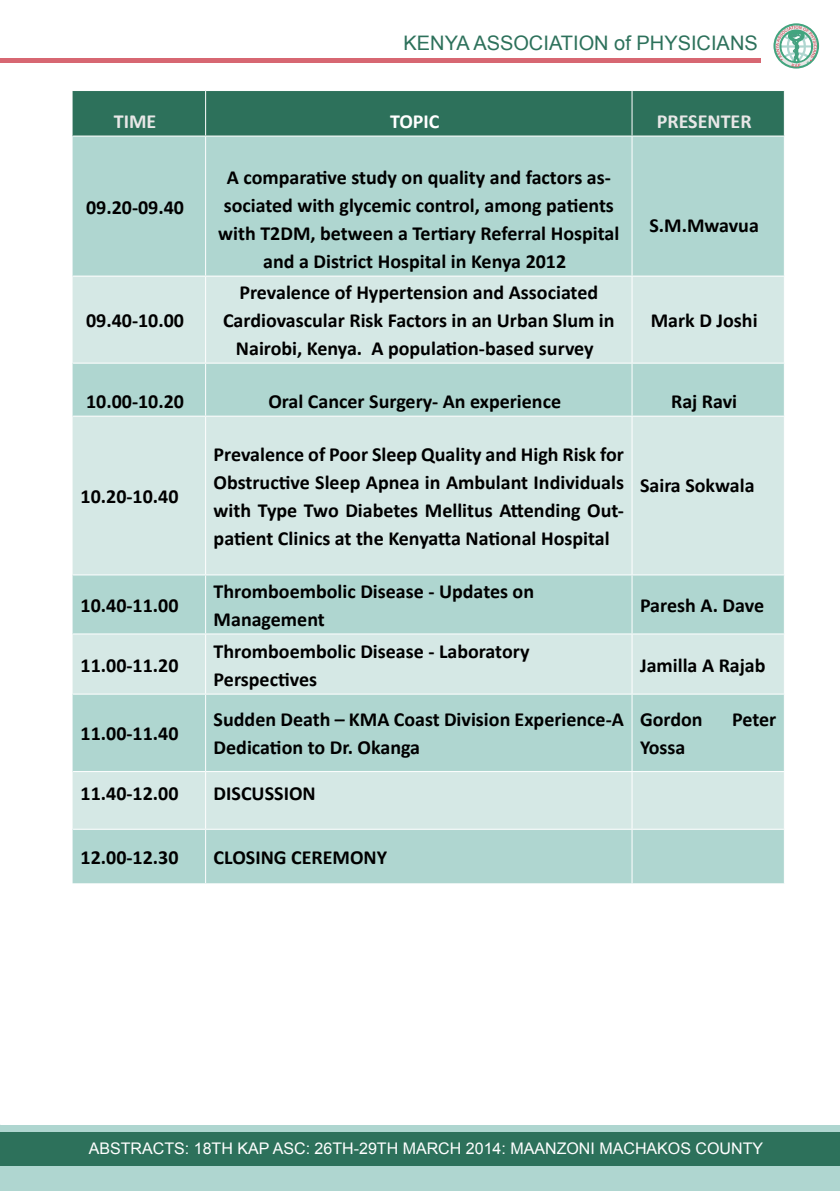
<style>
.page{position:relative;width:840px;height:1191px;background:#fff}
.page>*{position:absolute;margin:0;border:0;box-sizing:border-box;transform-origin:0 0}
.t1{font:700 20px/28px "Calibri";color:#000}
.t2{font:20px "Arial";color:#2d715b}
.t3{font:700 20px "Calibri";color:#e8e7e7}
.t4{font:700 20px "Calibri";color:#fff}
.t5{font:16px "Arial";color:#fff}
</style>
<div class="page">
<div style="left:0;top:1161px;width:839px;height:30px;background:#afd6d0"></div>
<div style="left:0;top:1125px;width:839px;height:7px;background:#afd6d0"></div>
<hr style="left:0;top:59px;width:760px;height:4px;background:#d76772">
<div style="left:0;top:1132px;width:839px;height:34px;background:#2d715b"></div>
<div style="left:773px;top:23px;width:45px;height:46px;border:2px solid #42a57f;border-radius:50%"></div>
<svg style="left:775px;top:23px;width:41px;height:44px"></svg>
<div style="left:72px;top:91px;width:711px;height:45px;background:#2d715b"></div>
<div style="left:72px;top:136px;width:711px;height:140px;background:#afd6d0"></div>
<div style="left:72px;top:276px;width:711px;height:87px;background:#d5e8e5"></div>
<svg style="left:72px;top:363px;width:711px;height:520px;background:#c3dfdb"></svg>
<hr style="left:205px;top:91px;width:1px;height:45px;background:#fff">
<hr style="left:631px;top:91px;width:1px;height:45px;background:#fff">
<hr style="left:73px;top:136px;width:132px;height:1px;background:#fff">
<hr style="left:205px;top:136px;width:426px;height:1px;background:#fff">
<hr style="left:205px;top:137px;width:1px;height:139px;background:#fff">
<hr style="left:631px;top:136px;width:153px;height:1px;background:#fff">
<hr style="left:631px;top:137px;width:1px;height:139px;background:#fff">
<hr style="left:73px;top:276px;width:132px;height:1px;background:#fff">
<hr style="left:205px;top:276px;width:426px;height:1px;background:#fff">
<hr style="left:205px;top:277px;width:1px;height:86px;background:#fff">
<hr style="left:631px;top:276px;width:153px;height:1px;background:#fff">
<hr style="left:631px;top:277px;width:1px;height:86px;background:#fff">
<hr style="left:73px;top:363px;width:132px;height:1px;background:#fff">
<hr style="left:205px;top:363px;width:426px;height:1px;background:#fff">
<hr style="left:205px;top:364px;width:1px;height:52px;background:#fff">
<hr style="left:631px;top:363px;width:153px;height:1px;background:#fff">
<hr style="left:631px;top:364px;width:1px;height:52px;background:#fff">
<hr style="left:73px;top:416px;width:132px;height:1px;background:#fff">
<hr style="left:205px;top:416px;width:426px;height:1px;background:#fff">
<hr style="left:205px;top:417px;width:1px;height:157px;background:#fff">
<hr style="left:631px;top:416px;width:153px;height:1px;background:#fff">
<hr style="left:631px;top:417px;width:1px;height:157px;background:#fff">
<hr style="left:73px;top:574px;width:132px;height:1px;background:#fff">
<hr style="left:205px;top:574px;width:426px;height:1px;background:#fff">
<hr style="left:205px;top:575px;width:1px;height:58px;background:#fff">
<hr style="left:631px;top:574px;width:153px;height:1px;background:#fff">
<hr style="left:631px;top:575px;width:1px;height:58px;background:#fff">
<hr style="left:73px;top:633px;width:132px;height:1px;background:#fff">
<hr style="left:205px;top:633px;width:426px;height:1px;background:#fff">
<hr style="left:205px;top:634px;width:1px;height:59px;background:#fff">
<hr style="left:631px;top:633px;width:153px;height:1px;background:#fff">
<hr style="left:631px;top:634px;width:1px;height:59px;background:#fff">
<hr style="left:73px;top:693px;width:132px;height:1px;background:#fff">
<hr style="left:205px;top:693px;width:426px;height:1px;background:#fff">
<hr style="left:205px;top:694px;width:1px;height:77px;background:#fff">
<hr style="left:631px;top:693px;width:153px;height:1px;background:#fff">
<hr style="left:631px;top:694px;width:1px;height:77px;background:#fff">
<hr style="left:73px;top:771px;width:132px;height:1px;background:#fff">
<hr style="left:205px;top:771px;width:426px;height:1px;background:#fff">
<hr style="left:205px;top:772px;width:1px;height:56px;background:#fff">
<hr style="left:631px;top:771px;width:153px;height:1px;background:#fff">
<hr style="left:631px;top:772px;width:1px;height:56px;background:#fff">
<hr style="left:73px;top:828px;width:132px;height:1px;background:#fff">
<hr style="left:205px;top:828px;width:426px;height:1px;background:#fff">
<hr style="left:205px;top:829px;width:1px;height:54px;background:#fff">
<hr style="left:631px;top:828px;width:153px;height:1px;background:#fff">
<hr style="left:631px;top:829px;width:1px;height:54px;background:#fff">
<p class="t2" style="left:403px;top:30px;width:355px">KENYA ASSOCIATION of PHYSICIANS</p>
<p class="t3" style="left:114px;top:109px;width:44px">TIME</p>
<p class="t4" style="left:390px;top:109px;width:51px">TOPIC</p>
<p class="t3" style="left:656px;top:109px;width:96px">PRESENTER</p>
<p class="t1" style="left:86px;top:193px;width:99px">09.20-09.40</p>
<p class="t1" style="left:86px;top:306px;width:99px">09.40-10.00</p>
<p class="t1" style="left:218px;top:163px;width:402px;text-align:center">A comparative study on quality and factors as&shy;sociated with glycemic control, among patients with T2DM, between a Tertiary Referral Hospital and a District Hospital in Kenya 2012</p>
<p class="t1" style="left:223px;top:278px;width:393px;text-align:center">Prevalence of Hypertension and Associated<br>Cardiovascular Risk Factors in an Urban Slum in<br>Nairobi, Kenya. A population-based survey</p>
<p class="t1" style="left:649px;top:211px;width:111px">S.M.Mwavua</p>
<p class="t1" style="left:650px;top:306px;width:108px">Mark D Joshi</p>
<p class="t1" style="left:86px;top:387px;width:99px">10.00-10.20</p>
<p class="t1" style="left:268px;top:387px;width:294px">Oral Cancer Surgery- An experience</p>
<p class="t1" style="left:670px;top:387px;width:67px">Raj Ravi</p>
<p class="t1" style="left:80px;top:482px;width:99px">10.20-10.40</p>
<p class="t1" style="left:80px;top:591px;width:99px">10.40-11.00</p>
<p class="t1" style="left:80px;top:651px;width:99px">11.00-11.20</p>
<p class="t1" style="left:80px;top:719px;width:99px">11.00-11.40</p>
<p class="t1" style="left:213px;top:440px;width:412px;text-align:justify">Prevalence of Poor Sleep Quality and High Risk for Obstructive Sleep Apnea in Ambulant Individuals with Type Two Diabetes Mellitus Attending Out&shy;patient Clinics at the Kenyatta National Hospital</p>
<p class="t1" style="left:213px;top:577px;width:322px">Thromboembolic Disease - Updates on<br>Management</p>
<p class="t1" style="left:213px;top:637px;width:317px">Thromboembolic Disease - Laboratory<br>Perspectives</p>
<p class="t1" style="left:639px;top:471px;width:116px">Saira Sokwala</p>
<p class="t1" style="left:639px;top:591px;width:125px">Paresh A. Dave</p>
<p class="t1" style="left:639px;top:651px;width:127px">Jamilla A Rajab</p>
<p class="t1" style="left:213px;top:705px;width:411px">Sudden Death – KMA Coast Division Experience-A<br>Dedication to Dr. Okanga</p>
<p class="t1" style="left:639px;top:705px;width:64px">Gordon</p>
<p class="t1" style="left:731px;top:705px;width:46px">Peter</p>
<p class="t1" style="left:639px;top:733px;width:47px">Yossa</p>
<p class="t1" style="left:80px;top:779px;width:99px">11.40-12.00</p>
<p class="t1" style="left:213px;top:779px;width:103px">DISCUSSION</p>
<p class="t1" style="left:80px;top:843px;width:99px">12.00-12.30</p>
<p class="t1" style="left:213px;top:843px;width:175px">CLOSING CEREMONY</p>
<p class="t5" style="left:89px;top:1138px;width:675px">ABSTRACTS: 18TH KAP ASC: 26TH-29TH MARCH 2014: MAANZONI MACHAKOS COUNTY</p>
</div>
